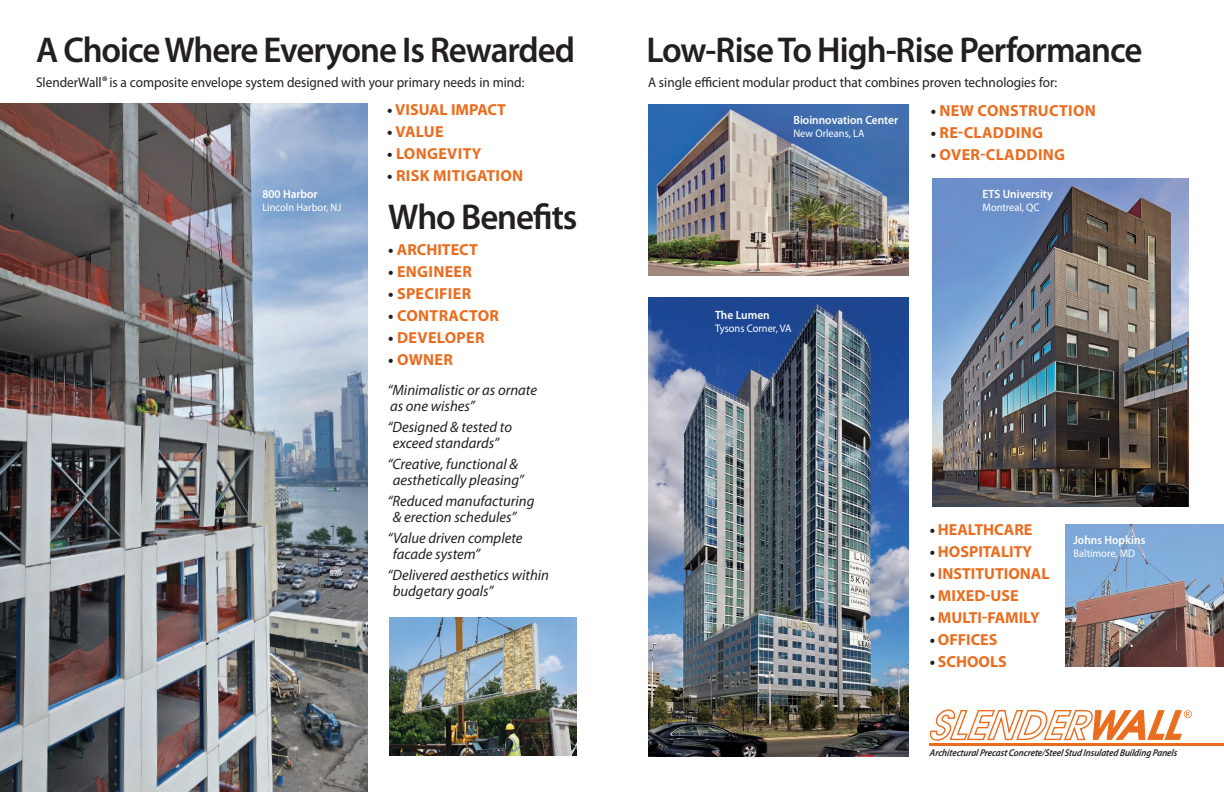
<style>
.page{position:relative;width:1224px;height:792px;background:#fff}
.page>*{position:absolute;margin:0;border:0;box-sizing:border-box;transform-origin:0 0}
.t1{font:600 36px "Myriad Pro";letter-spacing:-.03em;color:#231f20}
.t2{font:700 16px "Myriad Pro";letter-spacing:.02em;color:#ea6d1f}
.t3{font:700 16px "Myriad Pro";color:#ea6d1f}
.t4{font:italic 15px/16px "Myriad Pro";color:#231f20}
.t5{font:14px "Myriad Pro";color:#231f20;scale:.95 1}
.t6{font:600 12px "Myriad Pro";color:#fff;scale:.95 1}
.t7{font:11px "Myriad Pro";color:#fff;scale:.95 1}
.t8{font:italic 600 9.9px "Myriad Pro";color:#231f20;scale:.93 1}
.s1{font-weight:600;font-style:italic}
.s2{color:#231f20}
</style>
<div class="page">
<img style="left:0;top:104px;width:367px;height:688px">
<img style="left:390px;top:618px;width:186px;height:138px">
<img style="left:932px;top:179px;width:256px;height:327px">
<img style="left:649px;top:105px;width:259px;height:171px">
<img style="left:648px;top:297px;width:260px;height:459px">
<img style="left:1065px;top:525px;width:159px;height:141px">
<svg style="left:929px;top:709px;width:263px;height:32px"></svg>
<hr style="left:930px;top:744px;width:294px;height:2px;background:#ea6d1f">
<p class="t1" style="left:36px;top:27px;width:541px">A Choice Where Everyone Is Rewarded</p>
<p class="t1" style="left:646px;top:27px;width:498px">Low-Rise To High-Rise Performance</p>
<p class="t5" style="left:36px;top:73px;width:516px">SlenderWall<span class="s1">®</span> is a composite envelope system designed with your primary needs in mind:</p>
<p class="t5" style="left:648px;top:73px;width:432px">A single efficient modular product that combines proven technologies for:</p>
<p class="t6" style="left:793px;top:112px;width:112px">Bioinnovation Center</p>
<p class="t7" style="left:793px;top:126px;width:76px">New Orleans, LA</p>
<p class="t3" style="left:387px;top:99px;width:120px"><span class="s2">•</span> VISUAL IMPACT</p>
<p class="t2" style="left:387px;top:121px;width:29px"><span class="s2">•</span>VALU</p>
<p class="t2" style="left:435px;top:121px;width:10px">E</p>
<p class="t2" style="left:387px;top:143px;width:96px"><span class="s2">•</span> LONGEVITY</p>
<p class="t2" style="left:387px;top:165px;width:125px"><span class="s2">•</span> RISK MITIGATION</p>
<p class="t2" style="left:931px;top:100px;width:90px"><span class="s2">•</span> NEW CONSTRUCTI</p>
<p class="t2" style="left:1073px;top:100px;width:24px">ON</p>
<p class="t2" style="left:931px;top:122px;width:114px"><span class="s2">•</span> RE-CLADDING</p>
<p class="t2" style="left:931px;top:144px;width:136px"><span class="s2">•</span> OVER-CLADDING</p>
<p class="t6" style="left:262px;top:186px;width:60px">800 Harbor</p>
<p class="t7" style="left:262px;top:201px;width:85px">Lincoln Harbor, NJ</p>
<p class="t1" style="left:388px;top:194px;width:191px">Who Benefits</p>
<p class="t3" style="left:388px;top:239px;width:91px"><span class="s2">•</span> ARCHITECT</p>
<p class="t2" style="left:388px;top:261px;width:84px"><span class="s2">•</span> ENGINEER</p>
<p class="t2" style="left:388px;top:283px;width:44px"><span class="s2">•</span>SPECIFI</p>
<p class="t2" style="left:453px;top:283px;width:19px">ER</p>
<p class="t2" style="left:388px;top:305px;width:52px"><span class="s2">•</span> CONTRACT</p>
<p class="t2" style="left:478px;top:305px;width:21px">OR</p>
<p class="t2" style="left:388px;top:327px;width:96px"><span class="s2">•</span> DEVELOPER</p>
<p class="t2" style="left:388px;top:349px;width:65px"><span class="s2">•</span> OWNER</p>
<p class="t4" style="left:387px;top:381px;width:151px">“Minimalistic or as ornate as one wishes”</p>
<p class="t4" style="left:387px;top:418px;width:126px;text-align:center">“Designed &amp; tested to exceed standards”</p>
<p class="t4" style="left:387px;top:455px;width:138px;text-align:center">“Creative, functional &amp; aesthetically pleasing”</p>
<p class="t4" style="left:393px;top:492px;width:143px;text-indent:-5px">“Reduced manufacturing &amp; erection schedules”</p>
<p class="t4" style="left:393px;top:529px;width:131px;text-indent:-5px">“Value driven complete facade system”</p>
<p class="t4" style="left:393px;top:566px;width:158px;text-indent:-5px">“Delivered aesthetics within budgetary goals”</p>
<p class="t6" style="left:715px;top:307px;width:59px">The Lumen</p>
<p class="t7" style="left:715px;top:321px;width:82px">Tysons Corner, VA</p>
<p class="t6" style="left:983px;top:187px;width:75px">ETS University</p>
<p class="t7" style="left:983px;top:201px;width:62px">Montreal, QC</p>
<p class="t2" style="left:930px;top:519px;width:39px"><span class="s2">•</span> HEALTHCAR</p>
<p class="t2" style="left:1024px;top:519px;width:10px">E</p>
<p class="t2" style="left:930px;top:541px;width:40px"><span class="s2">•</span> HOSPITALIT</p>
<p class="t2" style="left:1023px;top:541px;width:11px">Y</p>
<p class="t2" style="left:930px;top:563px;width:33px"><span class="s2">•</span> INSTITUTI</p>
<p class="t2" style="left:1008px;top:563px;width:33px">ONAL</p>
<p class="t2" style="left:930px;top:585px;width:90px"><span class="s2">•</span> MIXED-USE</p>
<p class="t2" style="left:930px;top:607px;width:30px"><span class="s2">•</span> MULTI</p>
<p class="t2" style="left:982px;top:607px;width:23px">-FAMIL</p>
<p class="t2" style="left:1030px;top:607px;width:11px">Y</p>
<p class="t2" style="left:930px;top:629px;width:18px"><span class="s2">•</span>OFFIC</p>
<p class="t2" style="left:980px;top:629px;width:17px">ES</p>
<p class="t2" style="left:930px;top:651px;width:69px"><span class="s2">•</span> SCHOOLS</p>
<p class="t6" style="left:1074px;top:532px;width:77px">Johns Hopkins</p>
<p class="t7" style="left:1074px;top:546px;width:66px">Baltimore, MD</p>
<p class="t8" style="left:930px;top:747px;width:269px">A rchitecturalPrecast Concrete/SteelStud Insulated Building Panels</p>
</div>
